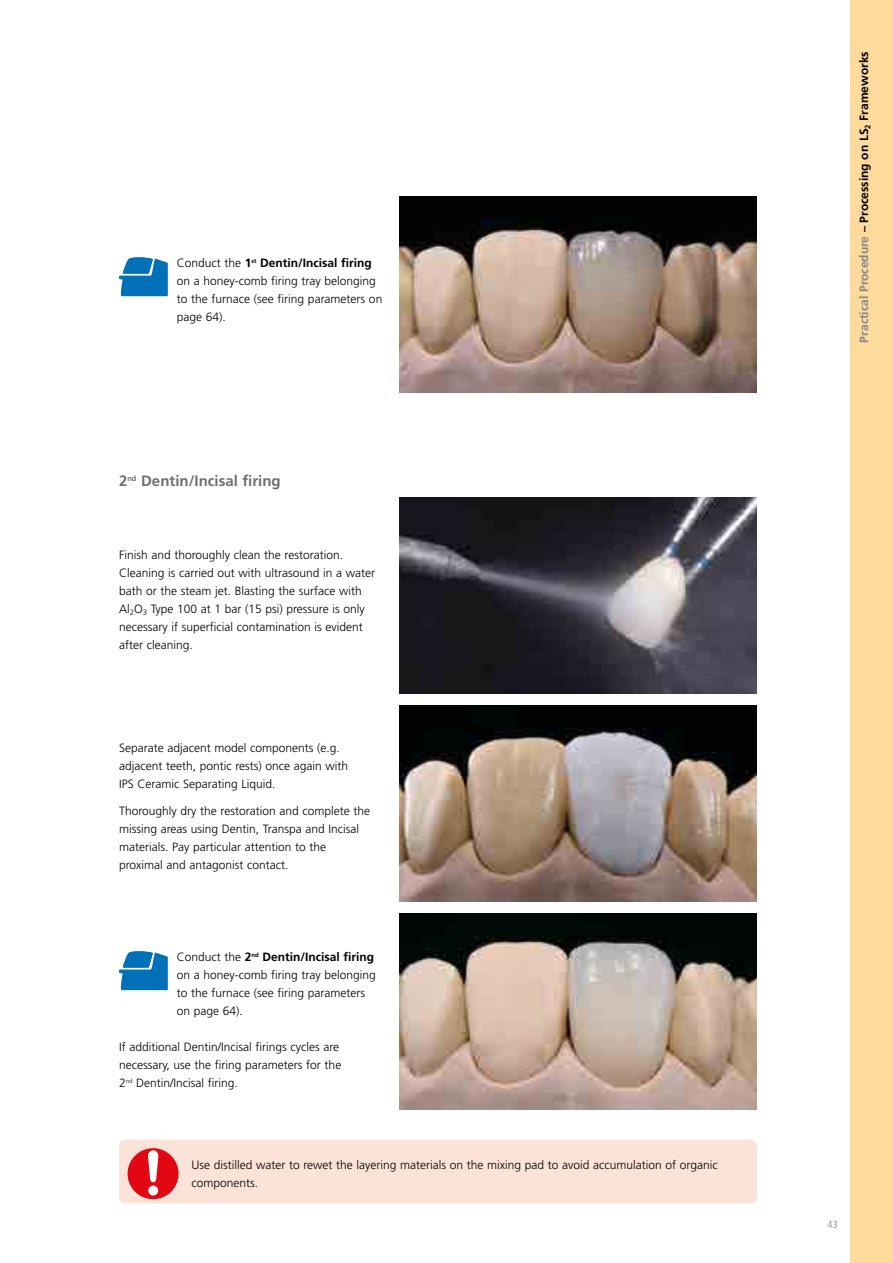
<style>
.page{position:relative;width:893px;height:1263px;background:#fff}
.page>*{position:absolute;margin:0;border:0;box-sizing:border-box;transform-origin:0 0}
.t1{font:700 15px "Frutiger";color:#706f6f}
.t2{font:300 12px/18px "Frutiger";color:#000}
.t3{font:700 12px "Frutiger";color:#000}
.t4{font:condensed 10.5px "Frutiger";color:#9d9d9c}
.s1{font-weight:700}
.s2{color:#878787}
</style>
<div class="page">
<div style="left:851px;top:0;width:42px;height:1263px;background:#feda9c"></div>
<div style="left:119px;top:1140px;width:638px;height:63px;background:#fce3d7;border-radius:6px"></div>
<div style="left:128px;top:1148px;width:51px;height:51px;background:#e30613;border-radius:50%"></div>
<div style="left:148px;top:1185px;width:10px;height:10px;background:#fff;border-radius:50%"></div>
<svg style="left:148px;top:1150px;width:11px;height:32px"></svg>
<svg style="left:119px;top:257px;width:49px;height:40px;background:#2e8ac5"></svg>
<svg style="left:119px;top:951px;width:49px;height:40px;background:#2d8ac5"></svg>
<img style="left:400px;top:196px;width:357px;height:196px">
<img style="left:400px;top:498px;width:357px;height:195px">
<img style="left:400px;top:706px;width:357px;height:195px">
<img style="left:400px;top:914px;width:357px;height:195px">
<p class="t2" style="left:177px;top:254px;width:207px">Conduct the <span class="s1">1</span><sup>st</sup> <span class="s1">Dentin/Incisal firing </span>on a honey-comb firing tray belonging to the furnace (see firing parameters on page 64).</p>
<p class="t1" style="left:119px;top:472px;width:163px">2<sup>nd</sup> Dentin/Incisal firing</p>
<p class="t2" style="left:119px;top:546px;width:258px">Finish and thoroughly clean the restoration.<br>Cleaning is carried out with ultrasound in a water bath or the steam jet. Blasting the surface with Al<sub>2</sub>O<sub>3</sub> Type 100 at 1 bar (15 psi) pressure is only necessary if superficial contamination is evident after cleaning.</p>
<p class="t2" style="left:119px;top:738px;width:231px">Separate adjacent model components (e.g. adjacent teeth, pontic rests) once again with<br>IPS Ceramic Separating Liquid.</p>
<p class="t2" style="left:119px;top:801px;width:252px">Thoroughly dry the restoration and complete the missing areas using Dentin, Transpa and Incisal materials. Pay particular attention to the proximal and antagonist contact.</p>
<p class="t2" style="left:177px;top:948px;width:201px">Conduct the <span class="s1">2</span><sup>nd</sup> <span class="s1">Dentin/Incisal firing </span>on a honey-comb firing tray belonging to the furnace (see firing parameters on page 64).</p>
<p class="t2" style="left:119px;top:1038px;width:224px">If additional Dentin/Incisal firings cycles are necessary, use the firing parameters for the<br>2<sup>nd</sup> Dentin/Incisal firing.</p>
<p class="t2" style="left:191px;top:1156px;width:528px">Use distilled water to rewet the layering materials on the mixing pad to avoid accumulation of organic components.</p>
<p class="t3" style="left:857px;top:342px;width:293px;rotate:-90deg"><span class="s2">Practical Procedure</span> – Processing on LS<sub>2</sub> Frameworks</p>
<p class="t4" style="left:828px;top:1218px;width:12px">43</p>
</div>
